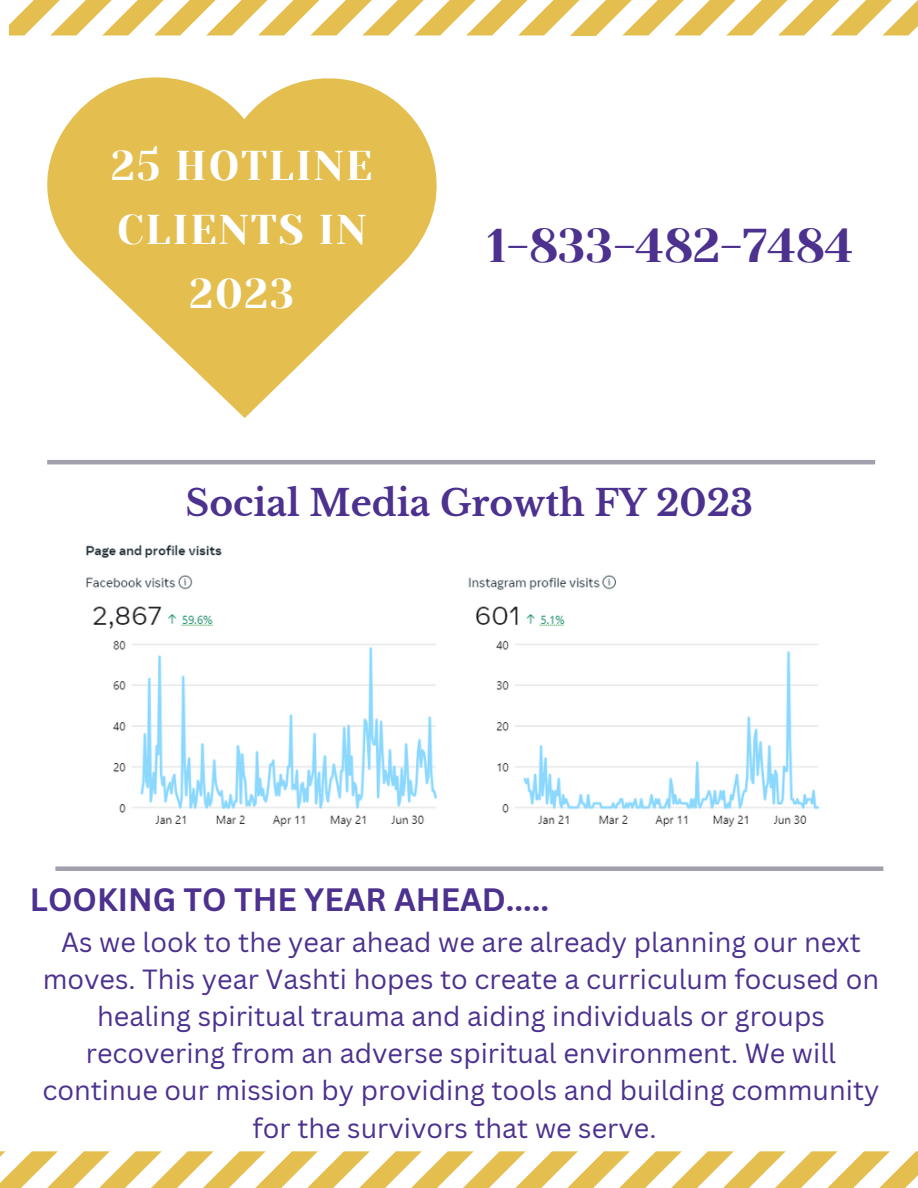
<style>
.page{position:relative;width:918px;height:1188px;background:#fff}
.page>*{position:absolute;margin:0;border:0;box-sizing:border-box;transform-origin:0 0}
.t1{font:47.25px "Yeseva One";color:#4c318f}
.t2{font:41.4px/64.2px "Yeseva One";letter-spacing:.04em;color:#fff;text-align:center}
.t3{font:700 36px "Libre Baskerville";color:#4c318f}
.t4{font:700 31.5px "Canva Sans";color:#4c318f}
.t5{font:27px/37.2px "Canva Sans";color:#4c318f;text-align:center}
</style>
<div class="page">
<svg style="left:9px;top:0;width:909px;height:35px"></svg>
<svg style="left:0;top:1151px;width:918px;height:37px"></svg>
<hr style="left:47px;top:460px;width:828px;height:4px;background:#a39fad">
<div style="left:55px;top:866px;width:828px;height:5px;background:#a39fad"></div>
<svg style="left:47px;top:77px;width:390px;height:341px;fill:#e4bf50"></svg>
<img style="left:86px;top:544px;width:734px;height:283px">
<p class="t2" style="left:111px;top:134px;width:263px">25 HOTLINE<br>CLIENTS IN<br>2023</p>
<p class="t1" style="left:487px;top:219px;width:367px">1-833-482-7484</p>
<p class="t3" style="left:186px;top:481px;width:569px">Social Media Growth FY 2023</p>
<p class="t4" style="left:30px;top:877px;width:521px">LOOKING TO THE YEAR AHEAD.....</p>
<p class="t5" style="left:42px;top:923px;width:838px">As we look to the year ahead we are already planning our next moves. This year Vashti hopes to create a curriculum focused on healing spiritual trauma and aiding individuals or groups recovering from an adverse spiritual environment. We will continue our mission by providing tools and building community for the survivors that we serve.</p>
</div>
